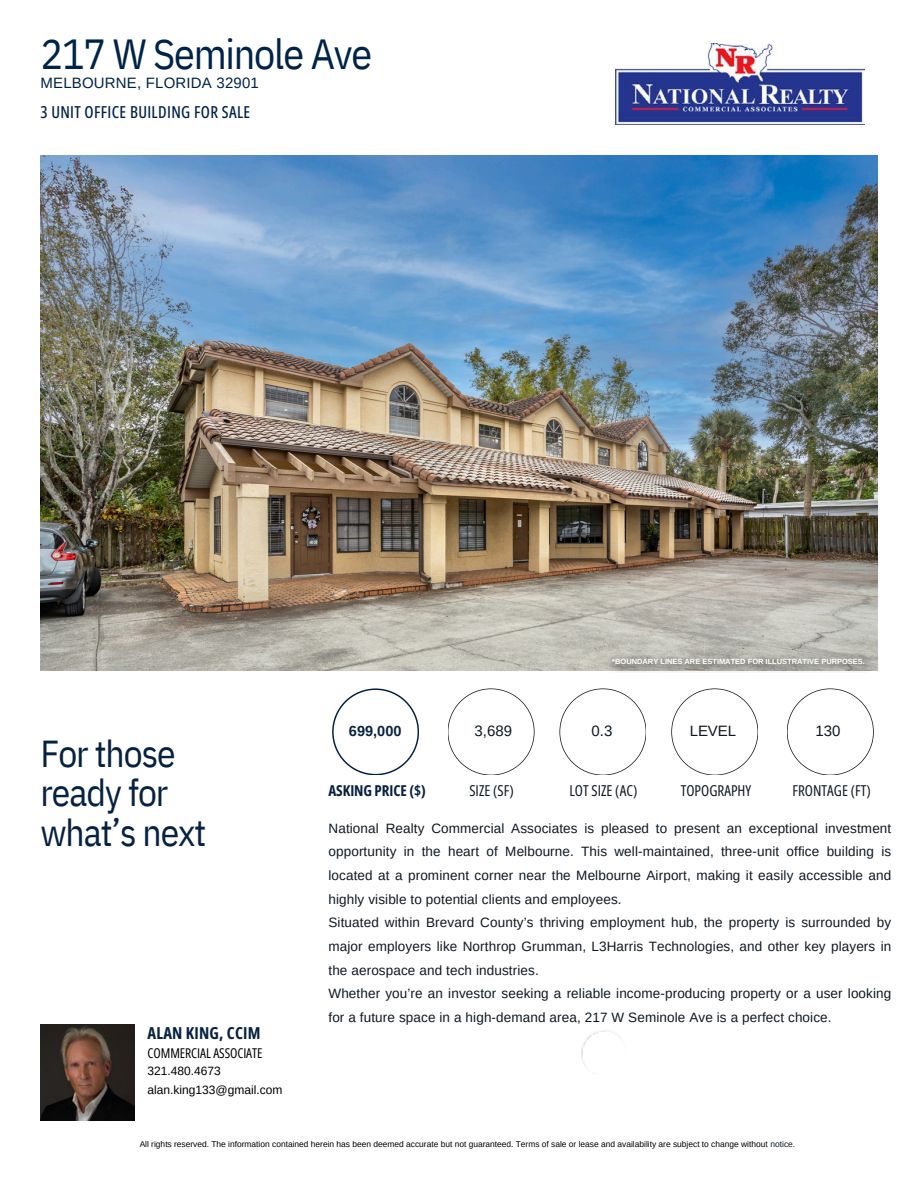
<style>
.page{position:relative;width:918px;height:1188px;background:#fff}
.page>*{position:absolute;margin:0;border:0;box-sizing:border-box;transform-origin:0 0}
.t1{font:42px "IBM Plex Sans Cond";letter-spacing:-.03em;color:#002349}
.t2{font:37.5px/39.3px "IBM Plex Sans Cond";letter-spacing:-.025em;color:#072241}
.t3{font:500 16.5px "Open Sans Condensed";letter-spacing:.02em;color:#002349}
.t4{font:700 16.5px "Open Sans Condensed";letter-spacing:.015em;color:#072241}
.t5{font:15px "Open Sans Condensed";color:#0e1821}
.t6{font:15px "Arimo";letter-spacing:.015em;color:#002349}
.t7{font:15px "Arimo";color:#0e1821}
.t8{font:700 15px "Open Sans Condensed";letter-spacing:-.005em;color:#0a2240}
.t9{font:700 14.55px "Arimo";color:#072241}
.t10{font:13.5px/23.7px "Arimo";letter-spacing:.01em;color:#0e1821}
.t11{font:13.5px "Open Sans Condensed";letter-spacing:-.005em;color:#000}
.t12{font:12px "Arimo";color:#000}
.t13{font:8.4px "Arimo";color:#000}
.t14{font:700 7.5px "Arimo";color:#fff}
.s1{color:#0e1821}
</style>
<div class="page">
<svg style="left:332px;top:688px;width:87px;height:87px"></svg>
<svg style="left:448px;top:688px;width:87px;height:87px"></svg>
<svg style="left:559px;top:688px;width:87px;height:87px"></svg>
<svg style="left:671px;top:688px;width:87px;height:87px"></svg>
<svg style="left:787px;top:688px;width:87px;height:87px"></svg>
<img style="left:40px;top:156px;width:838px;height:515px">
<img style="left:40px;top:1025px;width:95px;height:95px">
<img style="left:606px;top:651px;width:269px;height:21px">
<svg style="left:582px;top:1030px;width:35px;height:36px"></svg>
<img style="left:616px;top:43px;width:249px;height:81px">
<p class="t1" style="left:40px;top:26px;width:333px">217 W Seminole Ave</p>
<p class="t6" style="left:40px;top:74px;width:220px">MELBOURNE, FLORIDA 32901</p>
<p class="t3" style="left:40px;top:100px;width:211px">3 UNIT OFFICE BUILDING FOR SALE</p>
<p class="t14" style="left:612px;top:657px;width:254px">*BOUNDARY LINES ARE ESTIMATED FOR ILLUSTRATIVE PURPOSES.</p>
<h2 class="t2" style="left:40px;top:733px;width:167px">For those ready for what’s next</h2>
<h5 class="t4" style="left:148px;top:1021px;width:114px">ALAN KING, CCIM</h5>
<h3 class="t11" style="left:148px;top:1044px;width:116px">COMMERCIAL ASSOCIATE</h3>
<h5 class="t12" style="left:148px;top:1064px;width:75px">321.480.4673</h5>
<h1 class="t12" style="left:148px;top:1083px;width:136px">alan.king133@gmail.com</h1>
<h3 class="t9" style="left:349px;top:723px;width:54px">699,000</h3>
<p class="t7" style="left:475px;top:722px;width:39px">3,689</p>
<p class="t7" style="left:592px;top:722px;width:22px">0.3</p>
<h4 class="t7" style="left:690px;top:722px;width:48px">LEVEL</h4>
<h5 class="t7" style="left:816px;top:722px;width:27px">130</h5>
<h3 class="t8" style="left:328px;top:780px;width:99px">ASKING PRICE ($)</h3>
<h3 class="t5" style="left:469px;top:780px;width:46px">SIZE (SF)</h3>
<h3 class="t5" style="left:569px;top:780px;width:69px">LOT SIZE (AC)</h3>
<h6 class="t5" style="left:681px;top:780px;width:72px">TOPOGRAPHY</h6>
<p class="t5" style="left:792px;top:780px;width:80px">FRONTAGE (FT)</p>
<p class="t10" style="left:328px;top:816px;width:564px">National Realty Commercial Associates is pleased to present an exceptional investment opportunity in the heart of Melbourne. This well-maintained, three-unit office building is located at a prominent corner near the Melbourne Airport, making it easily accessible and highly visible to potential clients and employees.<br>Situated within Brevard County’s thriving employment hub, the property is surrounded by major employers like Northrop Grumman, L3Harris Technologies, and other key players in the aerospace and tech industries.<br>Whether you’re an investor seeking a reliable income-producing property or a user looking for a future space in a high-demand area, 217 W Seminole Ave is a perfect choice.</p>
<p class="t13" style="left:140px;top:1139px;width:657px">All rights reserved. The information contained herein has been deemed accurate but not guaranteed. Terms of sale or lease and availability are subject to change without <span class="s1">notice.</span></p>
</div>
